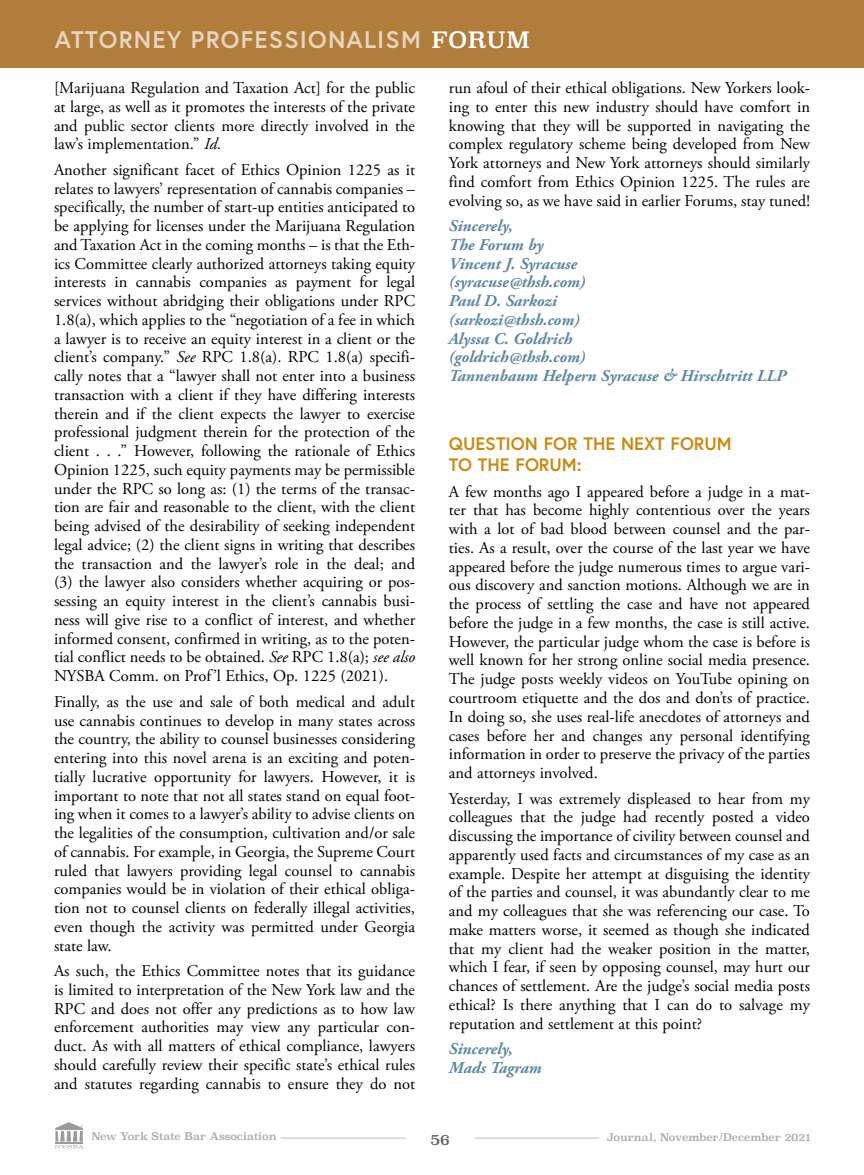
<style>
.page{position:relative;width:864px;height:1175px;background:#fff}
.page>*{position:absolute;margin:0;border:0;box-sizing:border-box;transform-origin:0 0}
.t1{font:700 24px "Europa";letter-spacing:.05em;color:#e7d4be}
.head{font:700 18px/21px "Europa";color:#c88a12}
.text{font:16.5px/18.8px "Adobe Garamond Pro";letter-spacing:-.015em;color:#000;text-align:justify}
.text-2{font:italic 700 16.5px "Adobe Garamond Pro";color:#5d87a1}
.t2{font:15px "Superclarendon Rg";color:#636466}
.t3{font:10.5px "Superclarendon Rg";color:#a7a9ac}
.s1{font-family:"Superclarendon Rg";font-weight:400;font-size:22.5px;color:#fff}
.s2{font-style:italic}
</style>
<div class="page">
<hr style="left:281px;top:1137px;width:125px;height:1px;background:#bcbec0">
<hr style="left:475px;top:1137px;width:124px;height:1px;background:#bcbec0">
<svg style="left:55px;top:1122px;width:28px;height:26px"></svg>
<div style="left:0;top:0;width:864px;height:67px;background:#b07d3a"></div>
<p class="t1" style="left:55px;top:23px;width:477px">ATTORNEY PROFESSIONALISM <span class="s1">FORUM</span></p>
<p class="text" style="left:54px;top:79px;width:363px">[Marijuana Regulation and Taxation Act] for the public at large, as well as it promotes the interests of the private and public sector clients more directly involved in the law’s implementation.” <span class="s2">Id.</span></p>
<p class="text" style="left:54px;top:161px;width:363px">Another significant facet of Ethics Opinion 1225 as it relates to lawyers’ representation of cannabis companies – specifically, the number of start-up entities anticipated to be applying for licenses under the Marijuana Regulation and Taxation Act in the coming months – is that the Eth&shy;ics Committee clearly authorized attorneys taking equity interests in cannabis companies as payment for legal services without abridging their obligations under RPC 1.8(a), which applies to the “negotiation of a fee in which a lawyer is to receive an equity interest in a client or the client’s company.” <span class="s2">See</span> RPC 1.8(a). RPC 1.8(a) specifi&shy;cally notes that a “lawyer shall not enter into a business transaction with a client if they have differing interests therein and if the client expects the lawyer to exercise professional judgment therein for the protection of the client . . .” However, following the rationale of Ethics Opinion 1225, such equity payments may be permissible under the RPC so long as: (1) the terms of the transac&shy;tion are fair and reasonable to the client, with the client being advised of the desirability of seeking independent legal advice; (2) the client signs in writing that describes the transaction and the lawyer’s role in the deal; and (3) the lawyer also considers whether acquiring or pos&shy;sessing an equity interest in the client’s cannabis busi&shy;ness will give rise to a conflict of interest, and whether informed consent, confirmed in writing, as to the poten&shy;tial conflict needs to be obtained. <span class="s2">See</span> RPC 1.8(a); <span class="s2">see also </span>NYSBA Comm. on Prof’l Ethics, Op. 1225 (2021).</p>
<p class="text" style="left:54px;top:692px;width:363px">Finally, as the use and sale of both medical and adult use cannabis continues to develop in many states across the country, the ability to counsel businesses considering entering into this novel arena is an exciting and poten&shy;tially lucrative opportunity for lawyers. However, it is important to note that not all states stand on equal foot&shy;ing when it comes to a lawyer’s ability to advise clients on the legalities of the consumption, cultivation and/or sale of cannabis. For example, in Georgia, the Supreme Court ruled that lawyers providing legal counsel to cannabis companies would be in violation of their ethical obliga&shy;tion not to counsel clients on federally illegal activities, even though the activity was permitted under Georgia state law.</p>
<p class="text" style="left:54px;top:962px;width:363px">As such, the Ethics Committee notes that its guidance is limited to interpretation of the New York law and the RPC and does not offer any predictions as to how law enforcement authorities may view any particular con&shy;duct. As with all matters of ethical compliance, lawyers should carefully review their specific state’s ethical rules and statutes regarding cannabis to ensure they do not</p>
<p class="text" style="left:449px;top:79px;width:363px">run afoul of their ethical obligations. New Yorkers look&shy;ing to enter this new industry should have comfort in knowing that they will be supported in navigating the complex regulatory scheme being developed from New York attorneys and New York attorneys should similarly find comfort from Ethics Opinion 1225. The rules are evolving so, as we have said in earlier Forums, stay tuned!</p>
<p class="text-2" style="left:449px;top:216px;width:65px">Sincerely,</p>
<p class="text-2" style="left:449px;top:235px;width:96px">The Forum by</p>
<p class="text-2" style="left:449px;top:254px;width:130px">Vincent J. Syracuse</p>
<p class="text-2" style="left:449px;top:272px;width:138px">(syracuse@thsh.com)</p>
<p class="text-2" style="left:449px;top:291px;width:110px">Paul D. Sarkozi</p>
<p class="text-2" style="left:449px;top:310px;width:132px">(sarkozi@thsh.com)</p>
<p class="text-2" style="left:449px;top:329px;width:125px">Alyssa C. Goldrich</p>
<p class="text-2" style="left:449px;top:347px;width:138px">(goldrich@thsh.com)</p>
<p class="text-2" style="left:449px;top:366px;width:339px">Tannenbaum Helpern Syracuse &amp; Hirschtritt LLP</p>
<h2 class="head" style="left:449px;top:433px;width:284px">QUESTION FOR THE NEXT FORUM<br>TO THE FORUM:</h2>
<p class="text" style="left:449px;top:482px;width:363px">A few months ago I appeared before a judge in a mat&shy;ter that has become highly contentious over the years with a lot of bad blood between counsel and the par&shy;ties. As a result, over the course of the last year we have appeared before the judge numerous times to argue vari&shy;ous discovery and sanction motions. Although we are in the process of settling the case and have not appeared before the judge in a few months, the case is still active.<br>However, the particular judge whom the case is before is well known for her strong online social media presence.<br>The judge posts weekly videos on YouTube opining on courtroom etiquette and the dos and don’ts of practice.<br>In doing so, she uses real-life anecdotes of attorneys and cases before her and changes any personal identifying information in order to preserve the privacy of the parties and attorneys involved.</p>
<p class="text" style="left:449px;top:789px;width:363px">Yesterday, I was extremely displeased to hear from my colleagues that the judge had recently posted a video discussing the importance of civility between counsel and apparently used facts and circumstances of my case as an example. Despite her attempt at disguising the identity of the parties and counsel, it was abundantly clear to me and my colleagues that she was referencing our case. To make matters worse, it seemed as though she indicated that my client had the weaker position in the matter, which I fear, if seen by opposing counsel, may hurt our chances of settlement. Are the judge’s social media posts ethical? Is there anything that I can do to salvage my reputation and settlement at this point?</p>
<p class="text-2" style="left:449px;top:1039px;width:65px">Sincerely,</p>
<p class="text-2" style="left:449px;top:1058px;width:94px">Mads Tagram</p>
<p class="t3" style="left:91px;top:1130px;width:187px">New York State Bar Association</p>
<p class="t2" style="left:430px;top:1130px;width:21px">56</p>
<p class="t3" style="left:607px;top:1131px;width:205px">Journal, November/December 2021</p>
</div>
